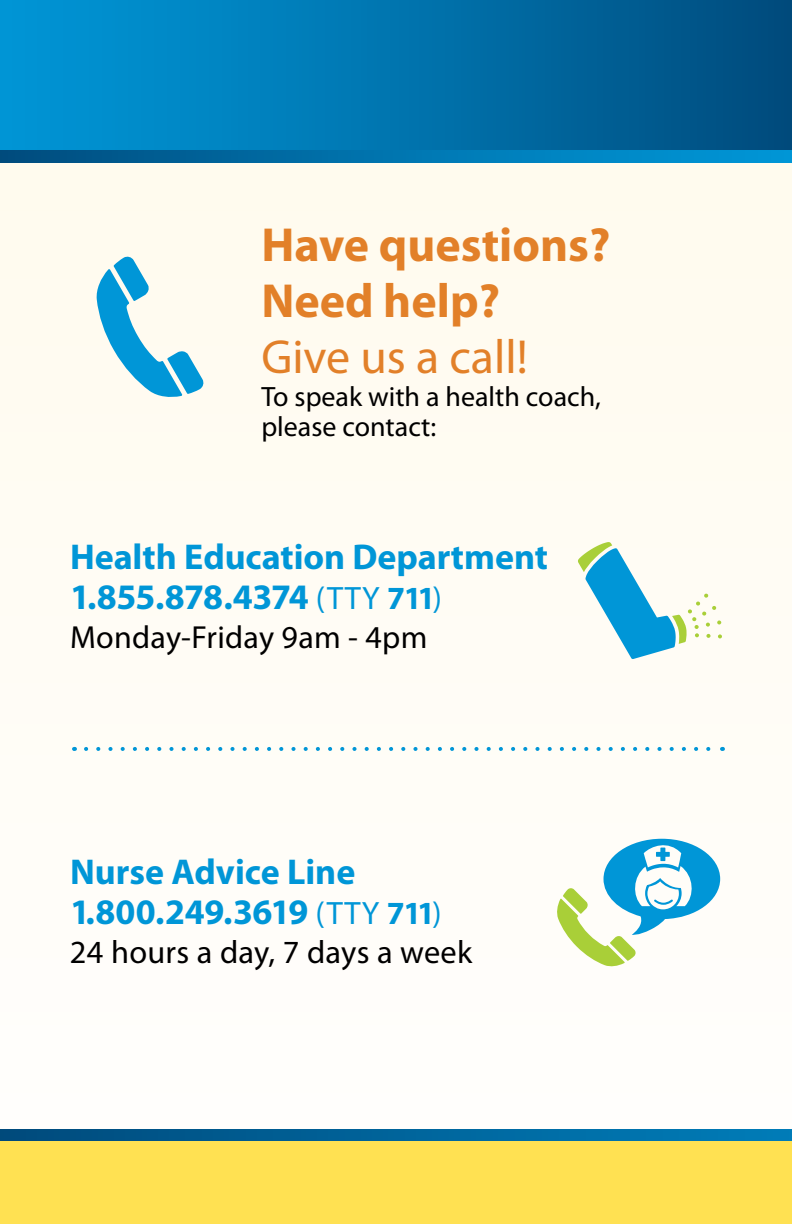
<style>
.page{position:relative;width:792px;height:1224px;background:#fff}
.page>*{position:absolute;margin:0;border:0;box-sizing:border-box;transform-origin:0 0}
.t1{font:700 48px/56px "Myriad Pro";color:#e28029}
.t2{font:700 36px/39.6px "Myriad Pro";letter-spacing:-.005em;color:#0096d7}
.t3{font:32.4px "Myriad Pro";letter-spacing:.01em;color:#000}
.t4{font:32px "Myriad Pro";letter-spacing:.01em;color:#000}
.t5{font:28px/30px "Myriad Pro";color:#000}
.s1{font-weight:400}
.s2{font-weight:400;font-size:32.4px}
.s3{font-size:32.4px}
</style>
<div class="page">
<div style="left:0;top:78px;width:792px;height:1146px;background:#fffcf5"></div>
<svg style="left:86px;top:747px;width:625px;height:4px"></svg>
<svg style="left:96px;top:256px;width:108px;height:141px"></svg>
<svg style="left:578px;top:542px;width:144px;height:117px"></svg>
<svg style="left:557px;top:839px;width:163px;height:128px"></svg>
<div style="left:0;top:0;width:792px;height:153px;background:linear-gradient(to right,#0098d9,#004e80)"></div>
<svg style="left:0;top:151px;width:792px;height:11px;background:#0073ad"></svg>
<div style="left:0;top:1135px;width:792px;height:89px;background:#ffe152"></div>
<svg style="left:0;top:1129px;width:792px;height:12px;background:#00639a"></svg>
<p class="t1" style="left:261px;top:215px;width:351px">Have questions?<br>Need help?<br><span class="s1">Give us a call!</span></p>
<p class="t5" style="left:261px;top:382px;width:341px">To speak with a health coach, please contact:</p>
<p class="t2" style="left:70px;top:536px;width:480px">Health Education Department<br>1.855.878.4374 <span class="s2">(TTY</span> <span class="s3">711</span><span class="s2">)</span></p>
<p class="t4" style="left:70px;top:618px;width:359px">Monday-Friday 9am - 4pm</p>
<p class="t2" style="left:70px;top:851px;width:373px">Nurse Advice Line<br>1.800.249.3619 <span class="s2">(TTY</span> <span class="s3">711</span><span class="s2">)</span></p>
<p class="t3" style="left:70px;top:932px;width:404px">24 hours a day, 7 days a week</p>
</div>
